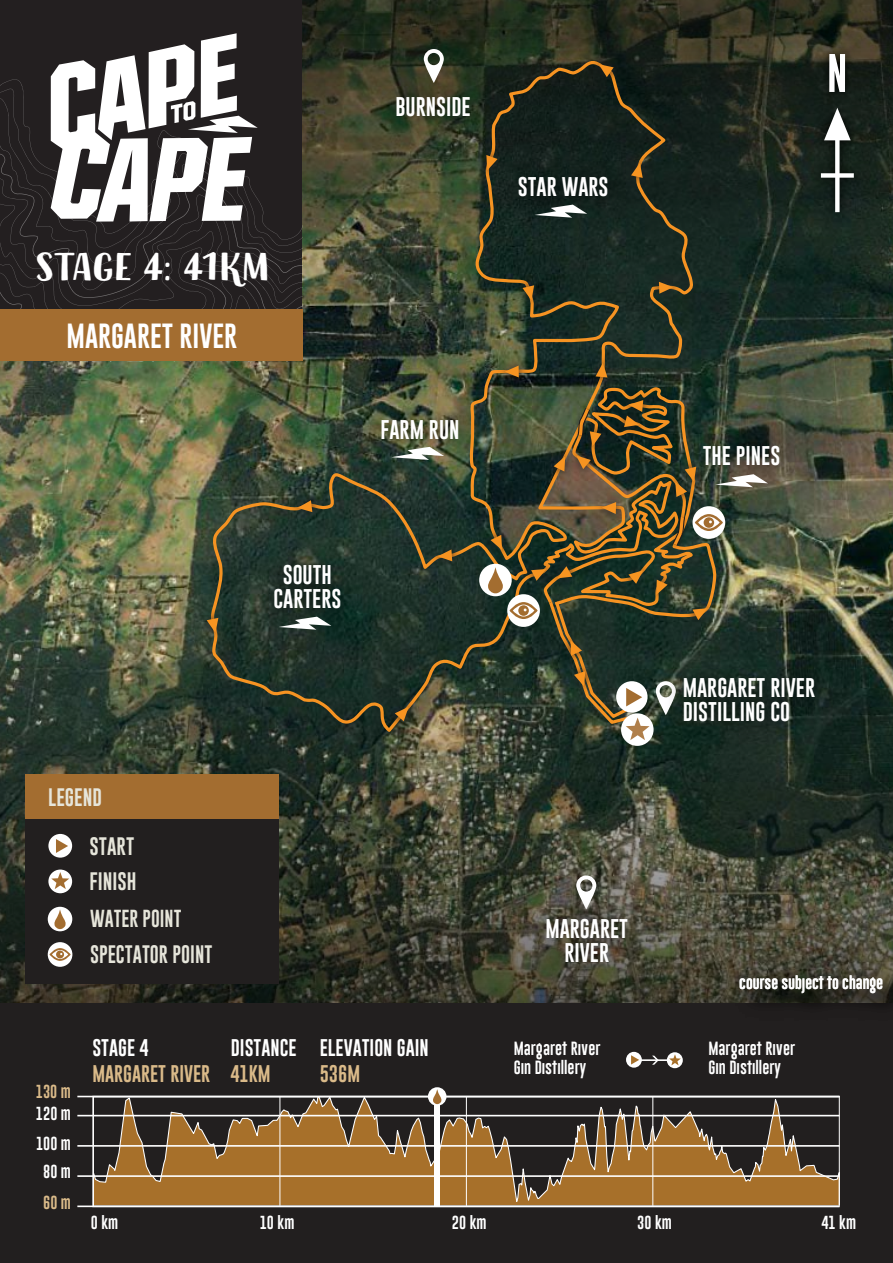
<style>
.page{position:relative;width:893px;height:1263px;background:#fff}
.page>*{position:absolute;margin:0;border:0;box-sizing:border-box;transform-origin:0 0}
.t1{font:700 39px "Sofa Sans Hand";letter-spacing:-.01em;color:#fff}
.t2{font:25.5px "Gobold Lowplus";color:#fff}
.t3{font:19.8px/23.7px "Gobold Lowplus";color:#fff;text-align:center}
.t4{font:18.45px "Gobold Lowplus";color:#e6e5da}
.t5{font:18px "Gobold Lowplus";color:#e6e5da}
.t6{font:17.55px "Gobold Lowplus";color:#fff}
.t7{font:17.55px "Gobold Lowplus";color:#daba89}
.t8{font:13.95px/19.2px "Gobold Lowplus";color:#fff}
.t9{font:13.8px "Gobold Lowplus";color:#fff}
.t10{font:13.8px "Gobold Lowplus";color:#daba89}
.t11{font:13.5px "Gobold Lowplus";color:#fff}
</style>
<div class="page">
<img style="left:0;top:0;width:893px;height:1004px">
<div style="left:0;top:1004px;width:893px;height:259px;background:#221f1f"></div>
<svg style="left:92px;top:1095px;width:748px;height:109px;fill:#a7702a"></svg>
<hr style="left:77px;top:1096px;width:762px;height:1px;background:#fff">
<hr style="left:77px;top:1205px;width:762px;height:2px;background:#fff">
<hr style="left:466px;top:1096px;width:1px;height:110px;background:#fff">
<hr style="left:652px;top:1096px;width:1px;height:110px;background:#fff">
<hr style="left:839px;top:1096px;width:1px;height:110px;background:#fff">
<svg style="left:652px;top:1055px;width:6px;height:10px"></svg>
<hr style="left:639px;top:1059px;width:33px;height:2px;background:#fff">
<svg style="left:626px;top:1052px;width:16px;height:16px"></svg>
<svg style="left:631px;top:1055px;width:8px;height:9px"></svg>
<svg style="left:667px;top:1052px;width:16px;height:16px"></svg>
<svg style="left:669px;top:1054px;width:12px;height:11px"></svg>
<hr style="left:77px;top:1145px;width:762px;height:2px;background:#fff">
<hr style="left:77px;top:1115px;width:762px;height:1px;background:#fff">
<hr style="left:77px;top:1175px;width:762px;height:2px;background:#fff">
<hr style="left:279px;top:1096px;width:1px;height:110px;background:#fff">
<hr style="left:93px;top:1096px;width:1px;height:110px;background:#fff">
<div style="left:434px;top:1096px;width:6px;height:111px;background:#fff"></div>
<svg style="left:428px;top:1087px;width:18px;height:19px"></svg>
<svg style="left:432px;top:1089px;width:10px;height:15px"></svg>
<div style="left:25px;top:809px;width:253px;height:175px;background:#221f1f"></div>
<div style="left:25px;top:774px;width:253px;height:45px;background:#a36d30"></div>
<div style="left:48px;top:907px;width:24px;height:24px;background:#fff;border-radius:50%"></div>
<svg style="left:54px;top:909px;width:12px;height:20px"></svg>
<div style="left:48px;top:834px;width:24px;height:24px;background:#fff;border-radius:50%"></div>
<svg style="left:56px;top:839px;width:12px;height:14px"></svg>
<svg style="left:48px;top:869px;width:24px;height:24px"></svg>
<div style="left:48px;top:942px;width:24px;height:25px;background:#fff;border-radius:50%"></div>
<svg style="left:49px;top:948px;width:22px;height:13px"></svg>
<svg style="left:51px;top:872px;width:18px;height:17px"></svg>
<svg style="left:211px;top:56px;width:358px;height:679px;background:#38422f"></svg>
<svg style="left:569px;top:0;width:129px;height:455px;background:#262d20"></svg>
<img style="left:572px;top:402px;width:2px;height:40px">
<svg style="left:576px;top:875px;width:20px;height:18px"></svg>
<svg style="left:424px;top:49px;width:20px;height:22px"></svg>
<img style="left:727px;top:964px;width:166px;height:41px">
<img style="left:808px;top:41px;width:59px;height:184px">
<svg style="left:829px;top:54px;width:16px;height:38px"></svg>
<svg style="left:821px;top:108px;width:33px;height:104px"></svg>
<img style="left:492px;top:151px;width:142px;height:77px">
<img style="left:677px;top:420px;width:129px;height:77px">
<img style="left:520px;top:893px;width:134px;height:101px">
<img style="left:657px;top:652px;width:189px;height:101px">
<svg style="left:534px;top:205px;width:53px;height:13px"></svg>
<img style="left:248px;top:539px;width:119px;height:100px">
<svg style="left:279px;top:617px;width:52px;height:13px"></svg>
<img style="left:355px;top:394px;width:130px;height:77px">
<svg style="left:391px;top:447px;width:53px;height:13px"></svg>
<div style="left:479px;top:564px;width:33px;height:32px;background:#fff;border-radius:50%"></div>
<div style="left:621px;top:713px;width:33px;height:33px;background:#fff;border-radius:50%"></div>
<img style="left:611px;top:402px;width:41px;height:38px">
<img style="left:616px;top:387px;width:40px;height:38px">
<svg style="left:624px;top:400px;width:19px;height:27px"></svg>
<img style="left:672px;top:454px;width:37px;height:1px">
<img style="left:382px;top:694px;width:40px;height:40px">
<svg style="left:395px;top:707px;width:14px;height:14px"></svg>
<img style="left:194px;top:605px;width:37px;height:41px">
<svg style="left:207px;top:618px;width:11px;height:15px"></svg>
<img style="left:478px;top:522px;width:8px;height:41px">
<img style="left:509px;top:272px;width:38px;height:41px">
<svg style="left:522px;top:285px;width:12px;height:15px"></svg>
<img style="left:492px;top:353px;width:40px;height:38px">
<svg style="left:505px;top:366px;width:14px;height:11px"></svg>
<img style="left:586px;top:51px;width:41px;height:39px">
<svg style="left:599px;top:64px;width:15px;height:13px"></svg>
<img style="left:474px;top:142px;width:37px;height:41px">
<svg style="left:486px;top:155px;width:12px;height:15px"></svg>
<img style="left:618px;top:150px;width:38px;height:41px">
<svg style="left:631px;top:163px;width:12px;height:15px"></svg>
<img style="left:646px;top:269px;width:40px;height:38px">
<svg style="left:659px;top:282px;width:14px;height:12px"></svg>
<img style="left:583px;top:350px;width:37px;height:41px">
<svg style="left:596px;top:363px;width:11px;height:14px"></svg>
<img style="left:541px;top:443px;width:22px;height:12px">
<img style="left:563px;top:442px;width:14px;height:13px">
<svg style="left:486px;top:455px;width:282px;height:285px;background:#484b35"></svg>
<img style="left:577px;top:418px;width:37px;height:41px">
<svg style="left:574px;top:402px;width:27px;height:44px"></svg>
<img style="left:425px;top:537px;width:40px;height:37px">
<svg style="left:438px;top:549px;width:14px;height:12px"></svg>
<img style="left:284px;top:487px;width:42px;height:38px">
<svg style="left:298px;top:500px;width:14px;height:12px"></svg>
<img style="left:370px;top:71px;width:126px;height:77px">
<div style="left:0;top:0;width:302px;height:360px;background:#231f20"></div>
<svg style="left:0;top:33px;width:302px;height:277px"></svg>
<svg style="left:0;top:79px;width:302px;height:161px"></svg>
<div style="left:0;top:310px;width:302px;height:51px;background:#a36d30"></div>
<p class="t3" style="left:395px;top:96px;width:77px">BURNSIDE</p>
<h1 class="t1" style="left:36px;top:242px;width:235px">STAGE 4: 41KM</h1>
<p class="t2" style="left:66px;top:319px;width:172px">MARGARET RIVER</p>
<p class="t3" style="left:381px;top:419px;width:81px">FARM RUN</p>
<p class="t3" style="left:273px;top:564px;width:70px">SOUTH<br>CARTERS</p>
<p class="t4" style="left:48px;top:785px;width:55px">LEGEND</p>
<p class="t4" style="left:90px;top:834px;width:46px">START</p>
<p class="t4" style="left:90px;top:870px;width:48px">FINISH</p>
<p class="t5" style="left:90px;top:907px;width:93px">WATER POINT</p>
<p class="t4" style="left:90px;top:943px;width:124px">SPECTATOR POINT</p>
<p class="t10" style="left:36px;top:1083px;width:37px">130 m</p>
<p class="t9" style="left:36px;top:1104px;width:37px">120 m</p>
<p class="t9" style="left:36px;top:1134px;width:37px">100 m</p>
<p class="t9" style="left:43px;top:1163px;width:30px">80 m</p>
<p class="t10" style="left:43px;top:1193px;width:30px">60 m</p>
<p class="t6" style="left:92px;top:1036px;width:58px">STAGE 4</p>
<p class="t7" style="left:92px;top:1062px;width:119px">MARGARET RIVER</p>
<p class="t7" style="left:320px;top:1062px;width:42px">536M</p>
<p class="t6" style="left:231px;top:1036px;width:67px">DISTANCE</p>
<p class="t7" style="left:230px;top:1062px;width:42px">41KM</p>
<p class="t6" style="left:320px;top:1036px;width:111px">ELEVATION GAIN</p>
<p class="t3" style="left:518px;top:176px;width:92px">STAR WARS</p>
<p class="t3" style="left:703px;top:445px;width:79px">THE PINES</p>
<p class="t3" style="left:683px;top:677px;width:134px;text-align:left">MARGARET RIVER<br>DISTILLING CO</p>
<p class="t3" style="left:545px;top:918px;width:84px">MARGARET<br>RIVER</p>
<p class="t11" style="left:739px;top:974px;width:145px">course subject to change</p>
<p class="t8" style="left:514px;top:1040px;width:88px">Margaret River<br>Gin Distillery</p>
<p class="t8" style="left:708px;top:1040px;width:88px">Margaret River<br>Gin Distillery</p>
<p class="t9" style="left:91px;top:1213px;width:29px">0 km</p>
<p class="t9" style="left:260px;top:1213px;width:37px">10 km</p>
<p class="t9" style="left:452px;top:1213px;width:37px">20 km</p>
<p class="t9" style="left:637px;top:1213px;width:37px">30 km</p>
<p class="t9" style="left:821px;top:1213px;width:37px">41 km</p>
</div>
